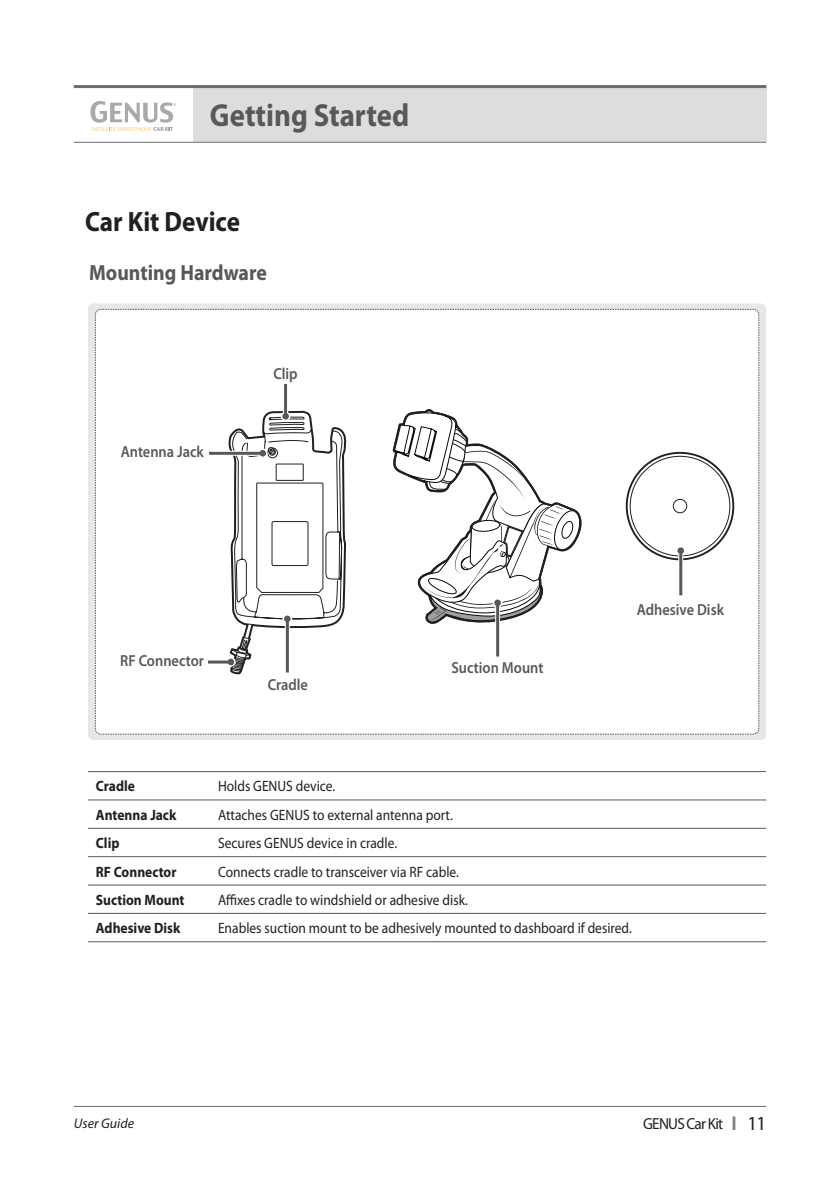
<style>
.page{position:relative;width:840px;height:1191px;background:#fff}
.page>*{position:absolute;margin:0;border:0;box-sizing:border-box;transform-origin:0 0}
.t1{font:700 32px "Myriad Pro";color:#57585a;scale:.9 1}
.t2{font:700 28px "Myriad Pro";color:#231f20;scale:.9 1}
.t3{font:700 22px "Myriad Pro";color:#57585a;scale:.9 1}
.t4{font:600 16px "Myriad Pro";color:#57585a;scale:.9 1}
.t5{font:16px "Myriad Pro";letter-spacing:-.05em;color:#231f20;scale:.95 1}
.t6{font:15px "Myriad Pro";color:#231f20;scale:.9 1}
.t7{font:700 15px "Myriad Pro";color:#231f20;scale:.9 1}
.t8{font:italic 14px "Myriad Pro";color:#231f20}
.s1{font-family:"Futura";font-size:18px;color:#808285}
.s2{font-size:20px}
</style>
<div class="page">
<div style="left:193px;top:85px;width:572px;height:57px;background:#dcdddf"></div>
<hr style="left:74px;top:85px;width:691px;height:3px;background:#6c6d70">
<hr style="left:74px;top:1106px;width:691px;height:1px;background:#6c6d70">
<hr style="left:74px;top:142px;width:691px;height:1px;background:#6c6d70">
<svg style="left:90px;top:101px;width:86px;height:30px"></svg>
<hr style="left:88px;top:771px;width:122px;height:1px;background:#57585a">
<hr style="left:210px;top:771px;width:555px;height:1px;background:#57585a">
<hr style="left:88px;top:799px;width:122px;height:1px;background:#57585a">
<hr style="left:210px;top:799px;width:555px;height:1px;background:#57585a">
<hr style="left:88px;top:828px;width:122px;height:1px;background:#57585a">
<hr style="left:210px;top:828px;width:555px;height:1px;background:#57585a">
<hr style="left:88px;top:856px;width:122px;height:1px;background:#57585a">
<hr style="left:210px;top:856px;width:555px;height:1px;background:#57585a">
<hr style="left:88px;top:884px;width:122px;height:1px;background:#57585a">
<hr style="left:210px;top:884px;width:555px;height:1px;background:#57585a">
<hr style="left:88px;top:913px;width:122px;height:1px;background:#57585a">
<hr style="left:210px;top:913px;width:555px;height:1px;background:#57585a">
<hr style="left:88px;top:941px;width:122px;height:1px;background:#57585a">
<hr style="left:210px;top:941px;width:555px;height:1px;background:#57585a">
<div style="left:88px;top:303px;width:677px;height:437px;background:#e6e7e9;border-radius:6px"></div>
<div style="left:95px;top:309px;width:664px;height:426px;background:#fff"></div>
<svg style="left:209px;top:451px;width:50px;height:5px"></svg>
<svg style="left:258px;top:448px;width:9px;height:10px"></svg>
<div style="left:259px;top:450px;width:7px;height:6px;background:#57585a;border-radius:50%"></div>
<hr style="left:209px;top:452px;width:51px;height:3px;background:#57585a">
<div style="left:283px;top:384px;width:5px;height:29px;background:#f5f5f5"></div>
<svg style="left:280px;top:411px;width:10px;height:10px"></svg>
<div style="left:282px;top:413px;width:7px;height:6px;background:#57585a;border-radius:50%"></div>
<hr style="left:284px;top:384px;width:3px;height:30px;background:#57585a">
<svg style="left:208px;top:659px;width:19px;height:5px"></svg>
<svg style="left:226px;top:657px;width:9px;height:10px"></svg>
<div style="left:227px;top:658px;width:7px;height:7px;background:#57585a;border-radius:50%"></div>
<hr style="left:208px;top:660px;width:20px;height:3px;background:#57585a">
<svg style="left:285px;top:622px;width:5px;height:50px"></svg>
<svg style="left:282px;top:614px;width:10px;height:9px"></svg>
<div style="left:284px;top:615px;width:6px;height:7px;background:#57585a;border-radius:50%"></div>
<hr style="left:286px;top:621px;width:3px;height:51px;background:#57585a">
<p class="t1" style="left:210px;top:94px;width:223px">Getting Started</p>
<p class="t2" style="left:85px;top:203px;width:173px">Car Kit Device</p>
<p class="t3" style="left:89px;top:258px;width:199px">Mounting Hardware</p>
<p class="t4" style="left:121px;top:441px;width:94px">Antenna Jack</p>
<p class="t4" style="left:273px;top:363px;width:28px">Clip</p>
<p class="t4" style="left:120px;top:650px;width:94px">RF Connector</p>
<p class="t4" style="left:267px;top:674px;width:46px">Cradle</p>
<p class="t4" style="left:451px;top:658px;width:104px">Suction Mount</p>
<p class="t4" style="left:636px;top:600px;width:98px">Adhesive Disk</p>
<p class="t7" style="left:96px;top:776px;width:45px">Cradle</p>
<p class="t6" style="left:218px;top:777px;width:132px">Holds GENUS device.</p>
<p class="t7" style="left:96px;top:805px;width:91px">Antenna Jack</p>
<p class="t6" style="left:218px;top:805px;width:262px">Attaches GENUS to external antenna port.</p>
<p class="t7" style="left:96px;top:833px;width:28px">Clip</p>
<p class="t6" style="left:218px;top:834px;width:200px">Secures GENUS device in cradle.</p>
<p class="t7" style="left:96px;top:861px;width:91px">RF Connector</p>
<p class="t6" style="left:218px;top:862px;width:269px">Connects cradle to transceiver via RF cable.</p>
<p class="t7" style="left:96px;top:890px;width:100px">Suction Mount</p>
<p class="t6" style="left:218px;top:890px;width:279px">Affixes cradle to windshield or adhesive disk.</p>
<p class="t7" style="left:96px;top:918px;width:95px">Adhesive Disk</p>
<p class="t6" style="left:218px;top:919px;width:461px">Enables suction mount to be adhesively mounted to dashboard if desired.</p>
<p class="t8" style="left:74px;top:1114px;width:62px">User Guide</p>
<p class="t5" style="left:643px;top:1114px;width:131px">GENUS Car Kit <span class="s1">I</span> <span class="s2">11</span></p>
</div>
